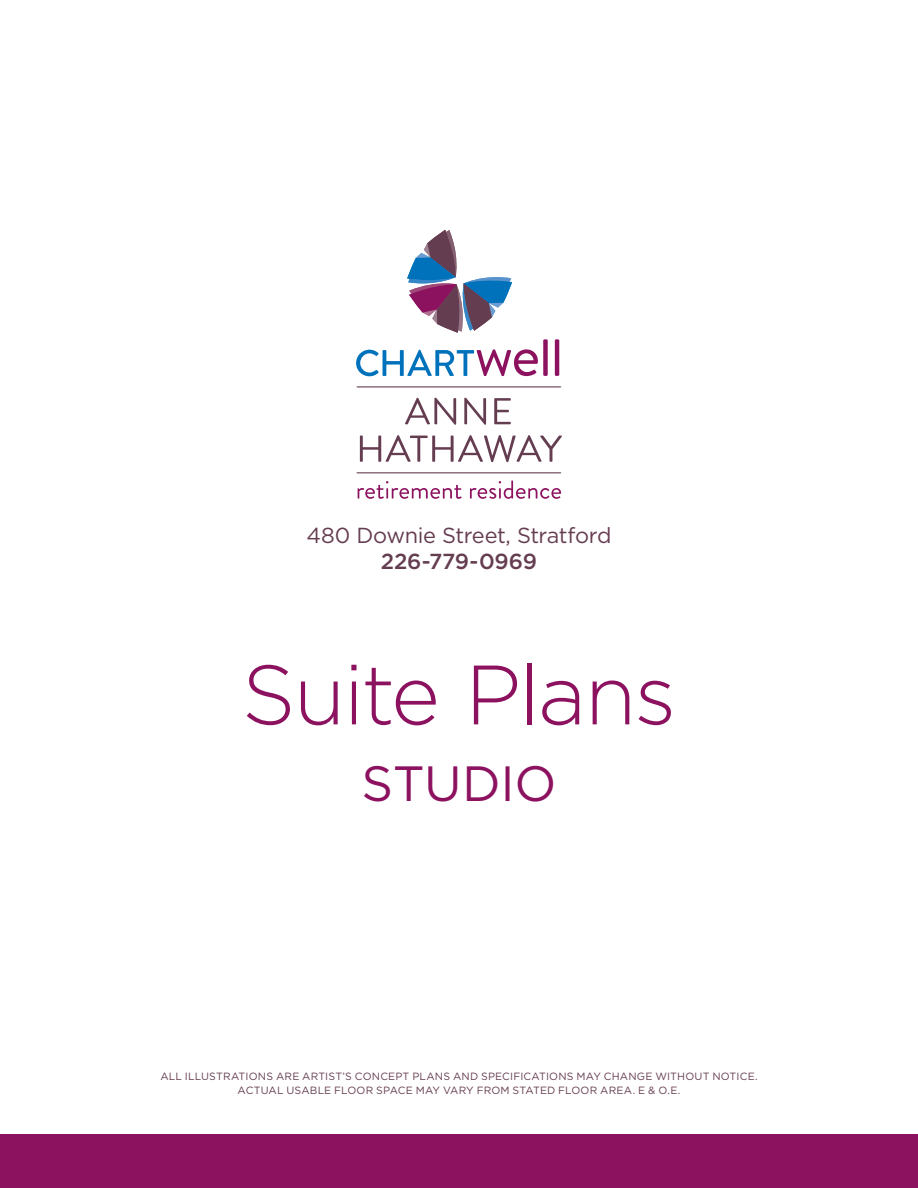
<style>
.page{position:relative;width:918px;height:1188px;background:#fff}
.page>*{position:absolute;margin:0;border:0;box-sizing:border-box;transform-origin:0 0}
.t1{font:300 84px "Gotham HTF";letter-spacing:-.025em;color:#8c1260}
.t2{font:49.5px "Gotham HTF";letter-spacing:-.01em;color:#8c1260}
.t3{font:21.75px/25.5px "Gotham HTF";letter-spacing:-.02em;color:#653d51;text-align:center}
.t4{font:10.5px/13.5px "Gotham HTF";letter-spacing:.015em;color:#653d51;text-align:center}
.s1{font-weight:500}
</style>
<div class="page">
<div style="left:0;top:1134px;width:918px;height:54px;background:#8c1260"></div>
<svg style="left:356px;top:349px;width:182px;height:27px"></svg>
<div style="left:543px;top:339px;width:5px;height:37px;background:#8c1260"></div>
<hr style="left:555px;top:339px;width:4px;height:37px;background:#8c1260">
<svg style="left:407px;top:230px;width:105px;height:103px"></svg>
<svg style="left:358px;top:481px;width:203px;height:18px"></svg>
<svg style="left:360px;top:435px;width:202px;height:27px"></svg>
<svg style="left:405px;top:398px;width:106px;height:27px"></svg>
<svg style="left:357px;top:386px;width:204px;height:1px"></svg>
<svg style="left:357px;top:472px;width:204px;height:1px"></svg>
<p class="t3" style="left:306px;top:523px;width:307px">480 Downie Street, Stratford<br><span class="s1">226-779-0969</span></p>
<h1 class="t1" style="left:242px;top:649px;width:436px">Suite Plans</h1>
<h1 class="t2" style="left:361px;top:756px;width:197px">STUDIO</h1>
<p class="t4" style="left:160px;top:1069px;width:599px">ALL ILLUSTRATIONS ARE ARTIST’S CONCEPT PLANS AND SPECIFICATIONS MAY CHANGE WITHOUT NOTICE.<br>ACTUAL USABLE FLOOR SPACE MAY VARY FROM STATED FLOOR AREA. E &amp; O.E.</p>
</div>
